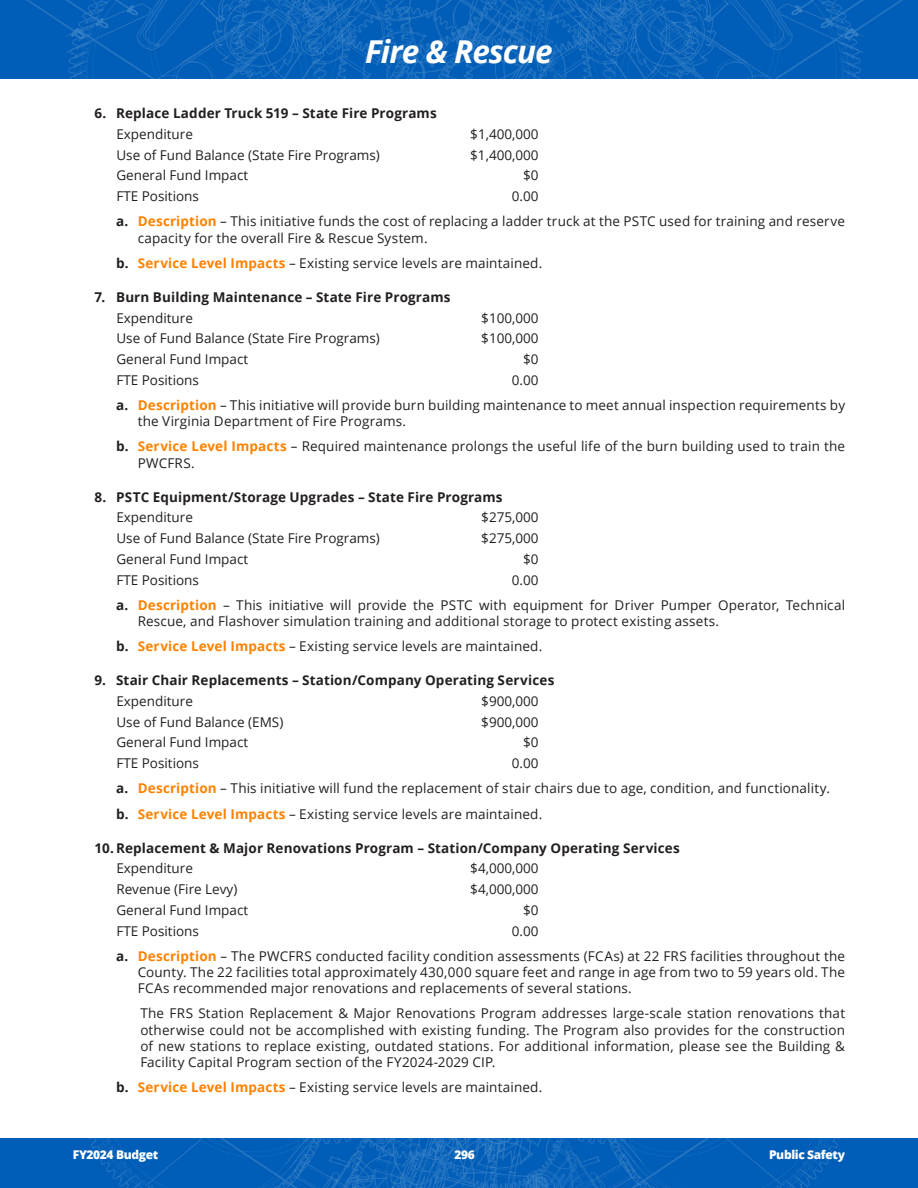
<style>
.page{position:relative;width:918px;height:1188px;background:#fff}
.page>*{position:absolute;margin:0;border:0;box-sizing:border-box;transform-origin:0 0}
.t1{font:italic 700 31.5px "Open Sans";letter-spacing:-.03em;color:#fff}
.Tab_3{font:13.5px/16.2px "Open Sans";letter-spacing:.01em;color:#231f20}
.BI_Tabs{font:13.5px "Open Sans";color:#231f20}
.t2{font:700 13.5px "Open Sans";letter-spacing:.01em;color:#231f20}
.t3{font:800 12px "Open Sans";letter-spacing:-.03em;color:#fff}
.s1{font-weight:700}
.s2{font-weight:700;color:#ff8200}
</style>
<div class="page">
<img style="left:0;top:0;width:918px;height:78px">
<img style="left:0;top:1138px;width:918px;height:50px">
<p class="t1" style="left:365px;top:29px;width:189px">Fire &amp; Rescue</p>
<p class="t2" style="left:94px;top:104px;width:344px">6. Replace Ladder Truck 519 – State Fire Programs</p>
<p class="BI_Tabs" style="left:116px;top:125px;width:78px">Expenditure</p>
<p class="BI_Tabs" style="left:470px;top:125px;width:70px">$1,400,000</p>
<p class="BI_Tabs" style="left:116px;top:146px;width:265px">Use of Fund Balance (State Fire Programs)</p>
<p class="BI_Tabs" style="left:470px;top:146px;width:70px">$1,400,000</p>
<p class="BI_Tabs" style="left:116px;top:166px;width:133px">General Fund Impact</p>
<p class="BI_Tabs" style="left:523px;top:166px;width:17px">$0</p>
<p class="BI_Tabs" style="left:116px;top:187px;width:84px">FTE Positions</p>
<p class="BI_Tabs" style="left:512px;top:187px;width:28px">0.00</p>
<p class="Tab_3" style="left:138px;top:213px;width:709px;text-indent:-22px"><span class="s1">a.</span> <span class="s2">Description</span> – This initiative funds the cost of replacing a ladder truck at the PSTC used for training and reserve capacity for the overall Fire &amp; Rescue System.</p>
<p class="Tab_3" style="left:116px;top:254px;width:428px"><span class="s1">b.</span> <span class="s2">Service Level Impacts</span> – Existing service levels are maintained.</p>
<p class="t2" style="left:94px;top:287px;width:358px">7. Burn Building Maintenance – State Fire Programs</p>
<p class="BI_Tabs" style="left:116px;top:308px;width:78px">Expenditure</p>
<p class="BI_Tabs" style="left:481px;top:308px;width:59px">$100,000</p>
<p class="BI_Tabs" style="left:116px;top:329px;width:265px">Use of Fund Balance (State Fire Programs)</p>
<p class="BI_Tabs" style="left:481px;top:329px;width:59px">$100,000</p>
<p class="BI_Tabs" style="left:116px;top:350px;width:133px">General Fund Impact</p>
<p class="BI_Tabs" style="left:523px;top:350px;width:17px">$0</p>
<p class="BI_Tabs" style="left:116px;top:371px;width:84px">FTE Positions</p>
<p class="BI_Tabs" style="left:512px;top:371px;width:28px">0.00</p>
<p class="Tab_3" style="left:138px;top:397px;width:709px;text-indent:-22px"><span class="s1">a.</span> <span class="s2">Description</span> – This initiative will provide burn building maintenance to meet annual inspection requirements by the Virginia Department of Fire Programs.</p>
<p class="Tab_3" style="left:138px;top:438px;width:709px;text-indent:-22px"><span class="s1">b.</span> <span class="s2">Service Level Impacts</span> – Required maintenance prolongs the useful life of the burn building used to train the<br>PWCFRS.</p>
<p class="t2" style="left:94px;top:487px;width:410px">8. PSTC Equipment/Storage Upgrades – State Fire Programs</p>
<p class="BI_Tabs" style="left:116px;top:508px;width:78px">Expenditure</p>
<p class="BI_Tabs" style="left:481px;top:508px;width:59px">$275,000</p>
<p class="BI_Tabs" style="left:116px;top:529px;width:265px">Use of Fund Balance (State Fire Programs)</p>
<p class="BI_Tabs" style="left:481px;top:529px;width:59px">$275,000</p>
<p class="BI_Tabs" style="left:116px;top:550px;width:133px">General Fund Impact</p>
<p class="BI_Tabs" style="left:523px;top:550px;width:17px">$0</p>
<p class="BI_Tabs" style="left:116px;top:570px;width:84px">FTE Positions</p>
<p class="BI_Tabs" style="left:512px;top:570px;width:28px">0.00</p>
<p class="Tab_3" style="left:138px;top:596px;width:709px;text-indent:-22px"><span class="s1">a.</span> <span class="s2">Description</span> – This initiative will provide the PSTC with equipment for Driver Pumper Operator, Technical<br>Rescue, and Flashover simulation training and additional storage to protect existing assets.</p>
<p class="Tab_3" style="left:116px;top:638px;width:428px"><span class="s1">b.</span> <span class="s2">Service Level Impacts</span> – Existing service levels are maintained.</p>
<p class="t2" style="left:94px;top:671px;width:461px">9. Stair Chair Replacements – Station/Company Operating Services</p>
<p class="BI_Tabs" style="left:116px;top:692px;width:78px">Expenditure</p>
<p class="BI_Tabs" style="left:481px;top:692px;width:59px">$900,000</p>
<p class="BI_Tabs" style="left:116px;top:713px;width:168px">Use of Fund Balance (EMS)</p>
<p class="BI_Tabs" style="left:481px;top:713px;width:59px">$900,000</p>
<p class="BI_Tabs" style="left:116px;top:733px;width:133px">General Fund Impact</p>
<p class="BI_Tabs" style="left:523px;top:733px;width:17px">$0</p>
<p class="BI_Tabs" style="left:116px;top:754px;width:84px">FTE Positions</p>
<p class="BI_Tabs" style="left:512px;top:754px;width:28px">0.00</p>
<p class="Tab_3" style="left:116px;top:780px;width:715px"><span class="s1">a.</span> <span class="s2">Description</span> – This initiative will fund the replacement of stair chairs due to age, condition, and functionality.</p>
<p class="Tab_3" style="left:116px;top:805px;width:428px"><span class="s1">b.</span> <span class="s2">Service Level Impacts</span> – Existing service levels are maintained.</p>
<p class="t2" style="left:94px;top:838px;width:587px">10.Replacement &amp; Major Renovations Program – Station/Company Operating Services</p>
<p class="BI_Tabs" style="left:116px;top:859px;width:78px">Expenditure</p>
<p class="BI_Tabs" style="left:470px;top:859px;width:70px">$4,000,000</p>
<p class="BI_Tabs" style="left:116px;top:880px;width:123px">Revenue (Fire Levy)</p>
<p class="BI_Tabs" style="left:470px;top:880px;width:70px">$4,000,000</p>
<p class="BI_Tabs" style="left:116px;top:901px;width:133px">General Fund Impact</p>
<p class="BI_Tabs" style="left:523px;top:901px;width:17px">$0</p>
<p class="BI_Tabs" style="left:116px;top:921px;width:84px">FTE Positions</p>
<p class="BI_Tabs" style="left:512px;top:921px;width:28px">0.00</p>
<p class="Tab_3" style="left:138px;top:947px;width:709px;text-align:justify;text-indent:-22px"><span class="s1">a.</span> <span class="s2">Description</span> – The PWCFRS conducted facility condition assessments (FCAs) at 22 FRS facilities throughout the County. The 22 facilities total approximately 430,000 square feet and range in age from two to 59 years old. The FCAs recommended major renovations and replacements of several stations.</p>
<p class="Tab_3" style="left:140px;top:1005px;width:706px;text-align:justify">The FRS Station Replacement &amp; Major Renovations Program addresses large-scale station renovations that otherwise could not be accomplished with existing funding. The Program also provides for the construction of new stations to replace existing, outdated stations. For additional information, please see the Building &amp; Facility Capital Program section of the FY2024-2029 CIP.</p>
<p class="Tab_3" style="left:116px;top:1079px;width:428px"><span class="s1">b.</span> <span class="s2">Service Level Impacts</span> – Existing service levels are maintained.</p>
<p class="t3" style="left:73px;top:1146px;width:87px">FY2024 Budget</p>
<p class="t3" style="left:454px;top:1146px;width:22px">296</p>
<p class="t3" style="left:769px;top:1146px;width:77px">Public Safety</p>
</div>
